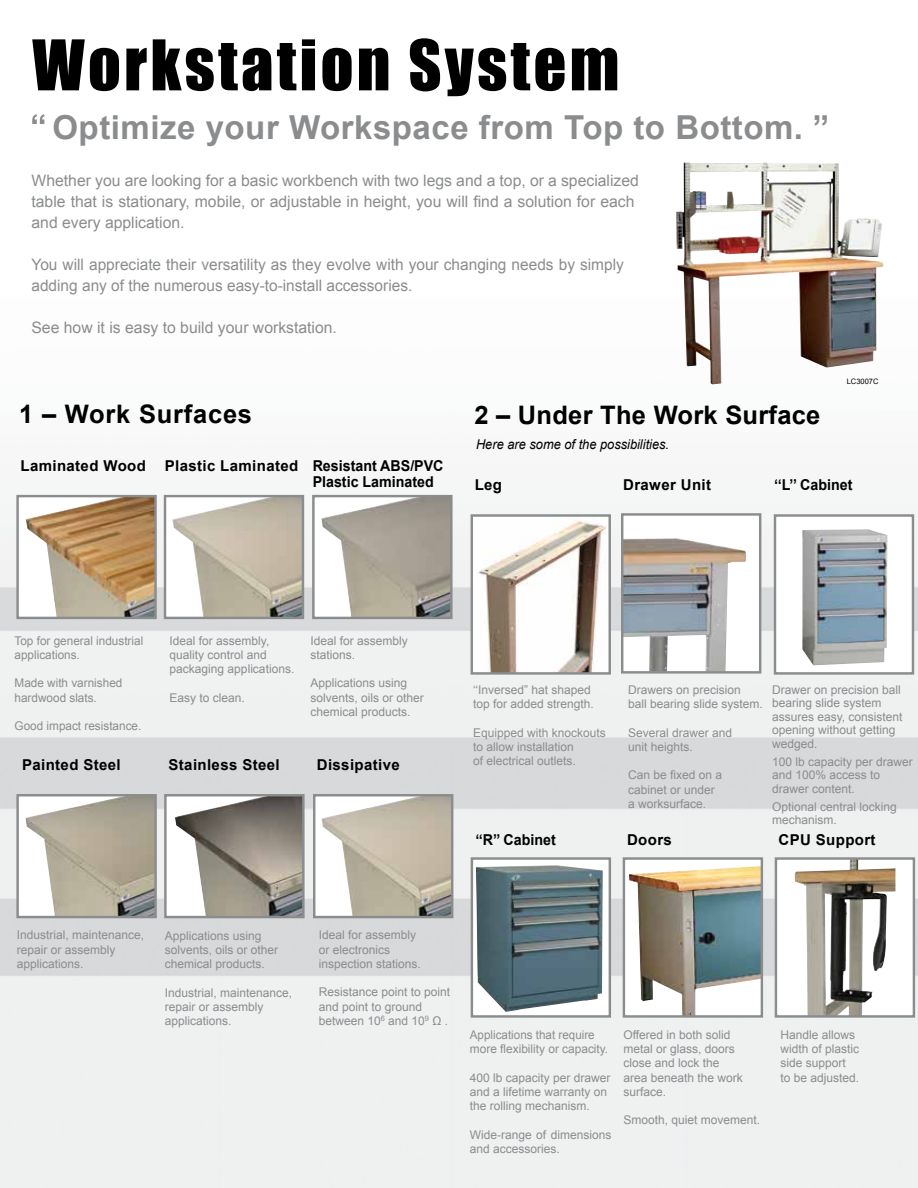
<style>
.page{position:relative;width:918px;height:1188px;background:#fff}
.page>*{position:absolute;margin:0;border:0;box-sizing:border-box;transform-origin:0 0}
.t1{font:64.5px "Impact";letter-spacing:.05em;color:#000}
.t2{font:700 33px "Arial";letter-spacing:.015em;color:#8a8c8e}
.t3{font:700 25.5px "Arial";letter-spacing:.01em;color:#000}
.t4{font:700 25.5px "Arial";letter-spacing:.03em;color:#000}
.t5{font:15.75px/21px "Arial";color:#8a8c8e}
.t6{font:700 15px "Arial";letter-spacing:.025em;color:#000}
.t7{font:700 15px/16.5px "Arial";color:#000;scale:.95 1}
.t8{font:italic 13.5px "Arial";color:#000;scale:.95 1}
.t9{font:12px/14.2px "Arial";color:#8a8c8e}
.t10{font:7.5px "Arial";color:#000}
</style>
<div class="page">
<img style="left:475px;top:518px;width:132px;height:154px">
<div style="left:471px;top:514px;width:140px;height:161px;border:2px solid #8a8c8e"></div>
<img style="left:476px;top:865px;width:127px;height:147px">
<div style="left:471px;top:857px;width:140px;height:161px;border:2px solid #8a8c8e"></div>
<img style="left:629px;top:866px;width:131px;height:149px">
<div style="left:623px;top:857px;width:140px;height:161px;border:2px solid #8a8c8e"></div>
<div style="left:774px;top:514px;width:140px;height:161px;border:2px solid #8a8c8e"></div>
<svg style="left:25px;top:498px;width:129px;height:118px"></svg>
<img style="left:26px;top:498px;width:99px;height:31px">
<div style="left:16px;top:495px;width:141px;height:124px;border:2px solid #8a8c8e"></div>
<svg style="left:25px;top:797px;width:129px;height:118px"></svg>
<img style="left:27px;top:797px;width:99px;height:20px">
<div style="left:16px;top:794px;width:141px;height:124px;border:2px solid #8a8c8e"></div>
<svg style="left:172px;top:498px;width:129px;height:118px"></svg>
<img style="left:200px;top:498px;width:74px;height:15px">
<div style="left:164px;top:495px;width:140px;height:124px;border:2px solid #8a8c8e"></div>
<svg style="left:174px;top:797px;width:128px;height:118px"></svg>
<img style="left:175px;top:797px;width:94px;height:20px">
<div style="left:164px;top:794px;width:141px;height:124px;border:2px solid #8a8c8e"></div>
<svg style="left:321px;top:498px;width:129px;height:118px;fill:#aba396"></svg>
<img style="left:331px;top:498px;width:90px;height:18px">
<div style="left:312px;top:495px;width:141px;height:124px;border:2px solid #8a8c8e"></div>
<svg style="left:321px;top:797px;width:129px;height:118px"></svg>
<img style="left:349px;top:797px;width:74px;height:15px">
<div style="left:313px;top:794px;width:140px;height:124px;border:2px solid #8a8c8e"></div>
<svg style="left:794px;top:860px;width:102px;height:155px"></svg>
<img style="left:795px;top:860px;width:55px;height:51px">
<div style="left:775px;top:857px;width:140px;height:161px;border:2px solid #8a8c8e"></div>
<img style="left:676px;top:162px;width:208px;height:222px">
<img style="left:802px;top:529px;width:86px;height:136px">
<img style="left:624px;top:538px;width:122px;height:133px">
<div style="left:621px;top:513px;width:140px;height:161px;border:2px solid #8a8c8e"></div>
<svg style="left:32px;top:114px;width:13px;height:10px"></svg>
<h1 class="t1" style="left:32px;top:15px;width:589px">Workstation System</h1>
<h2 class="t2" style="left:52px;top:105px;width:778px">Optimize your Workspace from Top to Bottom. ”</h2>
<h3 class="t5" style="left:31px;top:170px;width:609px">Whether you are looking for a basic workbench with two legs and a top, or a specialized table that is stationary, mobile, or adjustable in height, you will find a solution for each and every application.</h3>
<h3 class="t5" style="left:31px;top:254px;width:594px">You will appreciate their versatility as they evolve with your changing needs by simply adding any of the numerous easy-to-install accessories.</h3>
<h3 class="t5" style="left:31px;top:317px;width:307px">See how it is easy to build your workstation.</h3>
<h3 class="t4" style="left:19px;top:397px;width:234px">1 – Work Surfaces</h3>
<h3 class="t3" style="left:474px;top:398px;width:348px">2 – Under The Work Surface</h3>
<p class="t8" style="left:476px;top:436px;width:205px">Here are some of the possibilities.</p>
<p class="t10" style="left:847px;top:376px;width:33px">LC3007C</p>
<p class="t6" style="left:21px;top:456px;width:127px">Laminated Wood</p>
<p class="t6" style="left:165px;top:456px;width:135px">Plastic Laminated</p>
<p class="t7" style="left:313px;top:458px;width:139px">Resistant ABS/PVC<br>Plastic Laminated</p>
<p class="t6" style="left:475px;top:475px;width:29px">Leg</p>
<p class="t6" style="left:623px;top:475px;width:89px">Drawer Unit</p>
<p class="t7" style="left:774px;top:477px;width:84px">‘‘L’’ Cabinet</p>
<p class="t9" style="left:15px;top:633px;width:130px">Top for general industrial applications.</p>
<p class="t9" style="left:15px;top:676px;width:109px">Made with varnished hardwood slats.</p>
<p class="t9" style="left:15px;top:719px;width:128px">Good impact resistance.</p>
<p class="t6" style="left:22px;top:755px;width:100px">Painted Steel</p>
<p class="t9" style="left:310px;top:633px;width:99px">Ideal for assembly stations.</p>
<p class="t9" style="left:310px;top:676px;width:115px">Applications using solvents, oils or other chemical products.</p>
<p class="t9" style="left:772px;top:683px;width:132px;line-height:13.5px">Drawer on precision ball bearing slide system assures easy, consistent opening without getting wedged.</p>
<p class="t9" style="left:772px;top:755px;width:142px;line-height:13.5px">100 lb capacity per drawer and 100% access to drawer content.</p>
<p class="t9" style="left:772px;top:800px;width:126px;line-height:13.5px">Optional central locking mechanism.</p>
<p class="t9" style="left:170px;top:633px;width:126px">Ideal for assembly, quality control and packaging applications.</p>
<p class="t9" style="left:170px;top:690px;width:77px">Easy to clean.</p>
<p class="t9" style="left:628px;top:683px;width:136px">Drawers on precision<br>ball bearing slide system.</p>
<p class="t9" style="left:628px;top:725px;width:106px">Several drawer and unit heights.</p>
<p class="t9" style="left:628px;top:768px;width:96px">Can be fixed on a cabinet or under a worksurface.</p>
<p class="t9" style="left:473px;top:683px;width:122px">‘‘Inversed” hat shaped top for added strength.</p>
<p class="t9" style="left:473px;top:725px;width:134px">Equipped with knockouts to allow installation<br>of electrical outlets.</p>
<p class="t6" style="left:169px;top:755px;width:113px">Stainless Steel</p>
<p class="t6" style="left:317px;top:755px;width:84px">Dissipative</p>
<p class="t7" style="left:475px;top:832px;width:86px">‘‘R’’ Cabinet</p>
<p class="t6" style="left:627px;top:830px;width:46px">Doors</p>
<p class="t6" style="left:779px;top:830px;width:99px">CPU Support</p>
<p class="t9" style="left:17px;top:928px;width:129px">Industrial, maintenance, repair or assembly applications.</p>
<p class="t9" style="left:165px;top:928px;width:115px">Applications using solvents, oils or other chemical products.</p>
<p class="t9" style="left:165px;top:985px;width:129px">Industrial, maintenance, repair or assembly applications.</p>
<p class="t9" style="left:319px;top:928px;width:104px">Ideal for assembly or electronics inspection stations.</p>
<p class="t9" style="left:319px;top:985px;width:133px">Resistance point to point and point to ground between 10<sup>6</sup> and 10<sup>9</sup> Ω .</p>
<p class="t9" style="left:470px;top:1028px;width:140px">Applications that require more flexibility or capacity.</p>
<p class="t9" style="left:470px;top:1071px;width:142px">400 lb capacity per drawer and a lifetime warranty on the rolling mechanism.</p>
<p class="t9" style="left:470px;top:1128px;width:143px">Wide-range of dimensions and accessories.</p>
<p class="t9" style="left:623px;top:1028px;width:121px">Offered in both solid metal or glass, doors close and lock the area beneath the work surface.</p>
<p class="t9" style="left:623px;top:1113px;width:138px">Smooth, quiet movement.</p>
<p class="t9" style="left:780px;top:1028px;width:80px">Handle allows width of plastic side support<br>to be adjusted.</p>
</div>
